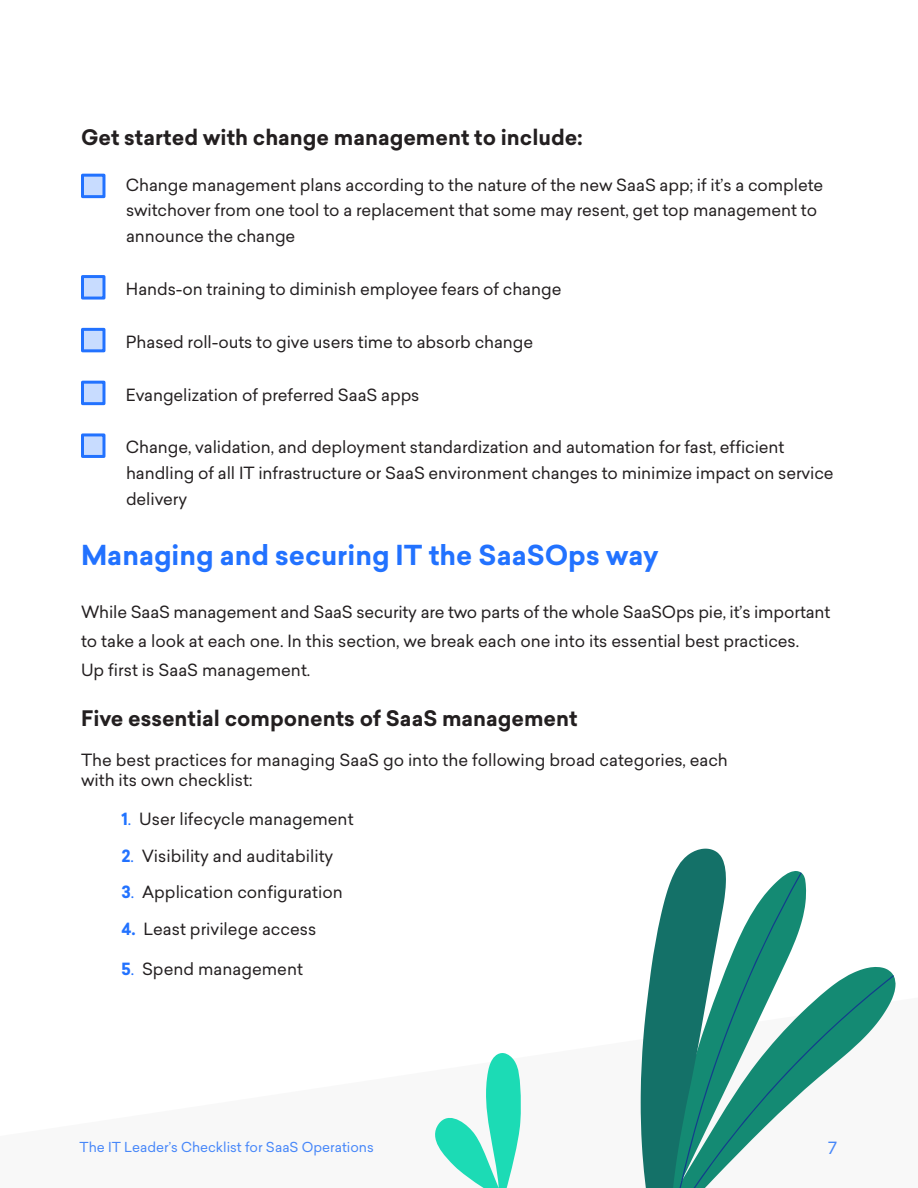
<style>
.page{position:relative;width:918px;height:1188px;background:#fff}
.page>*{position:absolute;margin:0;border:0;box-sizing:border-box;transform-origin:0 0}
.t1{font:700 27px "Sailec";color:#2272ff}
.t2{font:700 21px "Sailec";color:#231f20}
.t3{font:16.5px/25.8px "Sailec";letter-spacing:-.005em;color:#231f20}
.t4{font:16.5px "Sailec";color:#2272ff}
.t5{font:13.5px "Sailec";color:#2272ff}
.s1{font-weight:700;color:#2173ff}
.s2{color:#2173ff}
.s3{font-weight:700;color:#2272ff}
.s4{color:#2272ff}
</style>
<div class="page">
<svg style="left:641px;top:849px;width:253px;height:339px"></svg>
<svg style="left:435px;top:1053px;width:86px;height:135px"></svg>
<div style="left:81px;top:174px;width:24px;height:24px;background:#c8dcff;border:3px solid #2272ff"></div>
<div style="left:81px;top:275px;width:24px;height:25px;background:#c8dcff;border:3px solid #2272ff"></div>
<div style="left:81px;top:328px;width:24px;height:24px;background:#c8dcff;border:3px solid #2272ff"></div>
<div style="left:81px;top:381px;width:24px;height:24px;background:#c8dcff;border:3px solid #2272ff"></div>
<div style="left:81px;top:433px;width:24px;height:25px;background:#c8dcff;border:3px solid #2272ff"></div>
<p class="t2" style="left:81px;top:123px;width:503px">Get started with change management to include:</p>
<p class="t3" style="left:126px;top:172px;width:699px">Change management plans according to the nature of the new SaaS app; if it’s a complete switchover from one tool to a replacement that some may resent, get top management to announce the change</p>
<p class="t3" style="left:126px;top:276px;width:437px">Hands-on training to diminish employee fears of change</p>
<p class="t3" style="left:126px;top:329px;width:409px">Phased roll-outs to give users time to absorb change</p>
<p class="t3" style="left:126px;top:382px;width:295px">Evangelization of preferred SaaS apps</p>
<p class="t3" style="left:126px;top:434px;width:709px">Change, validation, and deployment standardization and automation for fast, efficient handling of all IT infrastructure or SaaS environment changes to minimize impact on service delivery</p>
<p class="t1" style="left:81px;top:536px;width:579px">Managing and securing IT the SaaSOps way</p>
<p class="t3" style="left:81px;top:597px;width:751px;line-height:28.8px">While SaaS management and SaaS security are two parts of the whole SaaSOps pie, it’s important to take a look at each one. In this section, we break each one into its essential best practices.<br>Up first is SaaS management.</p>
<p class="t2" style="left:81px;top:704px;width:498px">Five essential components of SaaS management</p>
<p class="t3" style="left:81px;top:750px;width:648px;line-height:19.8px">The best practices for managing SaaS go into the following broad categories, each with its own checklist:</p>
<p class="t3" style="left:122px;top:806px;width:234px"><span class="s1">1</span><span class="s2">.</span> User lifecycle management</p>
<p class="t3" style="left:122px;top:843px;width:213px"><span class="s3">2</span><span class="s4">.</span> Visibility and auditability</p>
<p class="t3" style="left:122px;top:879px;width:223px"><span class="s3">3</span><span class="s4">.</span> Application configuration</p>
<p class="t3" style="left:122px;top:916px;width:196px"><span class="s3">4.</span> Least privilege access</p>
<p class="t3" style="left:122px;top:956px;width:183px"><span class="s3">5</span><span class="s4">.</span> Spend management</p>
<p class="t5" style="left:80px;top:1137px;width:296px">The IT Leader’s Checklist for SaaS Operations</p>
<p class="t4" style="left:828px;top:1136px;width:10px">7</p>
</div>
